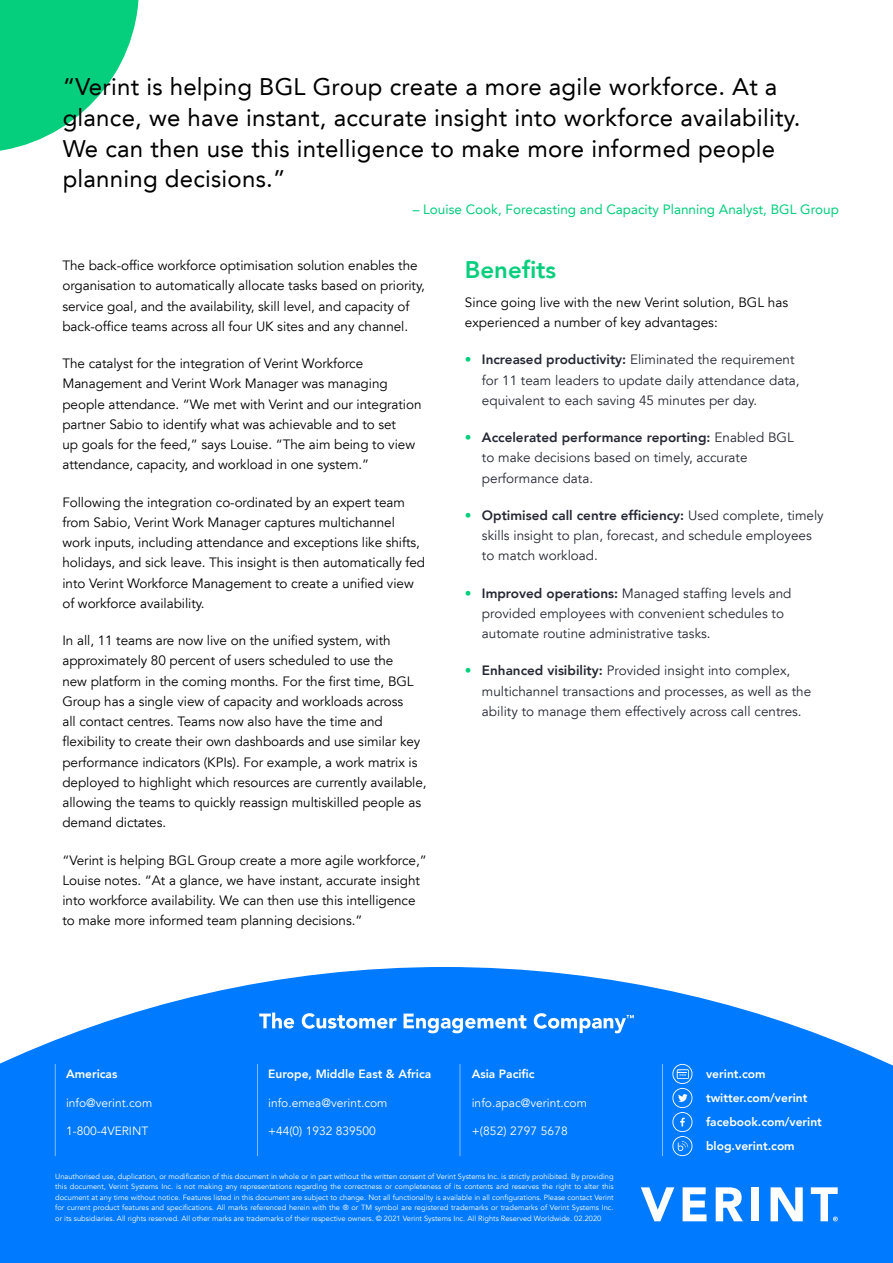
<style>
.page{position:relative;width:893px;height:1263px;background:#fff}
.page>*{position:absolute;margin:0;border:0;box-sizing:border-box;transform-origin:0 0}
.t1{font:24px/30.8px "Avenir LT";letter-spacing:.01em;color:#000}
.t2{font:800 24px "Avenir LT";color:#05ce7c}
.t3{font:13.5px/20.2px "Avenir LT";letter-spacing:-.005em;color:#000}
.t4{font:13.5px/20.2px "Avenir LT";color:#262833}
.t5{font:13.5px "Avenir LT";color:#05ce7c}
.t6{font:800 12px/24px "Avenir LT";color:#fff}
.t7{font:12px "Avenir LT";color:#fff}
.t8{font:7.5px/10.5px "Avenir LT";color:#fff;text-align:justify}
.s1{font-weight:800;color:#05ce7c}
.s2{font-weight:800}
</style>
<div class="page">
<svg style="left:0;top:0;width:139px;height:151px"></svg>
<svg style="left:0;top:967px;width:893px;height:296px;background:#1c89ff"></svg>
<svg style="left:259px;top:1012px;width:35px;height:16px"></svg>
<svg style="left:302px;top:1013px;width:94px;height:16px"></svg>
<svg style="left:404px;top:1013px;width:122px;height:20px"></svg>
<svg style="left:534px;top:1013px;width:100px;height:20px"></svg>
<hr style="left:662px;top:1064px;width:1px;height:92px;background:#7fbcff">
<hr style="left:460px;top:1064px;width:1px;height:92px;background:#7fbcff">
<hr style="left:257px;top:1064px;width:1px;height:92px;background:#7fbcff">
<hr style="left:55px;top:1064px;width:1px;height:92px;background:#7fbcff">
<svg style="left:641px;top:1187px;width:33px;height:34px"></svg>
<svg style="left:683px;top:1187px;width:23px;height:34px"></svg>
<svg style="left:716px;top:1187px;width:27px;height:34px"></svg>
<div style="left:751px;top:1187px;width:8px;height:34px;background:#fff"></div>
<svg style="left:770px;top:1187px;width:33px;height:34px"></svg>
<svg style="left:811px;top:1187px;width:27px;height:34px"></svg>
<svg style="left:671px;top:1064px;width:22px;height:93px;background:#2c90ff"></svg>
<h1 class="t1" style="left:63px;top:73px;width:739px">“Verint is helping BGL Group create a more agile workforce. At a glance, we have instant, accurate insight into workforce availability.<br>We can then use this intelligence to make more informed people planning decisions.”</h1>
<p class="t5" style="left:413px;top:204px;width:428px">– Louise Cook, Forecasting and Capacity Planning Analyst, BGL Group</p>
<p class="t3" style="left:62px;top:256px;width:364px">The back-office workforce optimisation solution enables the organisation to automatically allocate tasks based on priority, service goal, and the availability, skill level, and capacity of back-office teams across all four UK sites and any channel.</p>
<p class="t3" style="left:62px;top:355px;width:361px">The catalyst for the integration of Verint Workforce Management and Verint Work Manager was managing people attendance. “We met with Verint and our integration partner Sabio to identify what was achievable and to set<br>up goals for the feed,” says Louise. “The aim being to view attendance, capacity, and workload in one system.”</p>
<p class="t3" style="left:62px;top:493px;width:364px">Following the integration co-ordinated by an expert team from Sabio, Verint Work Manager captures multichannel work inputs, including attendance and exceptions like shifts, holidays, and sick leave. This insight is then automatically fed into Verint Workforce Management to create a unified view of workforce availability.</p>
<p class="t3" style="left:62px;top:631px;width:366px">In all, 11 teams are now live on the unified system, with approximately 80 percent of users scheduled to use the<br>new platform in the coming months. For the first time, BGL Group has a single view of capacity and workloads across<br>all contact centres. Teams now also have the time and flexibility to create their own dashboards and use similar key performance indicators (KPIs). For example, a work matrix is deployed to highlight which resources are currently available, allowing the teams to quickly reassign multiskilled people as demand dictates.</p>
<p class="t3" style="left:62px;top:851px;width:366px">“Verint is helping BGL Group create a more agile workforce,” Louise notes. “At a glance, we have instant, accurate insight into workforce availability. We can then use this intelligence to make more informed team planning decisions.”</p>
<h1 class="t2" style="left:465px;top:255px;width:93px">Benefits</h1>
<p class="t3" style="left:465px;top:293px;width:325px">Since going live with the new Verint solution, BGL has experienced a number of key advantages:</p>
<p class="t4" style="left:482px;top:351px;width:319px;text-indent:-17px"><span class="s1">•</span> <span class="s2">Increased productivity:</span> Eliminated the requirement for 11 team leaders to update daily attendance data, equivalent to each saving 45 minutes per day.</p>
<p class="t4" style="left:482px;top:429px;width:313px;text-indent:-17px"><span class="s1">•</span> <span class="s2">Accelerated performance reporting:</span> Enabled BGL to make decisions based on timely, accurate performance data.</p>
<p class="t4" style="left:482px;top:506px;width:343px;text-indent:-17px"><span class="s1">•</span> <span class="s2">Optimised call centre efficiency:</span> Used complete, timely skills insight to plan, forecast, and schedule employees to match workload.</p>
<p class="t4" style="left:482px;top:583px;width:311px;text-indent:-17px"><span class="s1">•</span> <span class="s2">Improved operations:</span> Managed staffing levels and provided employees with convenient schedules to automate routine administrative tasks.</p>
<p class="t4" style="left:482px;top:662px;width:331px;text-indent:-17px"><span class="s1">•</span> <span class="s2">Enhanced visibility:</span> Provided insight into complex, multichannel transactions and processes, as well as the ability to manage them effectively across call centres.</p>
<p class="t6" style="left:66px;top:1063px;width:53px">Americas</p>
<p class="t7" style="left:66px;top:1097px;width:88px">info@verint.com</p>
<p class="t7" style="left:66px;top:1126px;width:84px">1-800-4VERINT</p>
<p class="t6" style="left:268px;top:1063px;width:165px">Europe, Middle East &amp; Africa</p>
<p class="t7" style="left:268px;top:1097px;width:121px">info.emea@verint.com</p>
<p class="t7" style="left:268px;top:1126px;width:109px">+44(0) 1932 839500</p>
<p class="t6" style="left:472px;top:1062px;width:64px">Asia Pacific</p>
<p class="t7" style="left:472px;top:1097px;width:117px">info.apac@verint.com</p>
<p class="t7" style="left:472px;top:1126px;width:98px">+(852) 2797 5678</p>
<p class="t6" style="left:706px;top:1063px;width:117px">verint.com twitter.com/verint facebook.com/verint blog.verint.com</p>
<p class="t8" style="left:55px;top:1171px;width:560px">Unauthorised use, duplication, or modification of this document in whole or in part without the written consent of Verint Systems Inc. is strictly prohibited. By providing this document, Verint Systems Inc. is not making any representations regarding the correctness or completeness of its contents and reserves the right to alter this document at any time without notice. Features listed in this document are subject to change. Not all functionality is available in all configurations. Please contact Verint for current product features and specifications. All marks referenced herein with the ® or TM symbol are registered trademarks or trademarks of Verint Systems Inc. or its subsidiaries. All rights reserved. All other marks are trademarks of their respective owners. © 2021 Verint Systems Inc. All Rights Reserved Worldwide. 02.2020</p>
</div>
